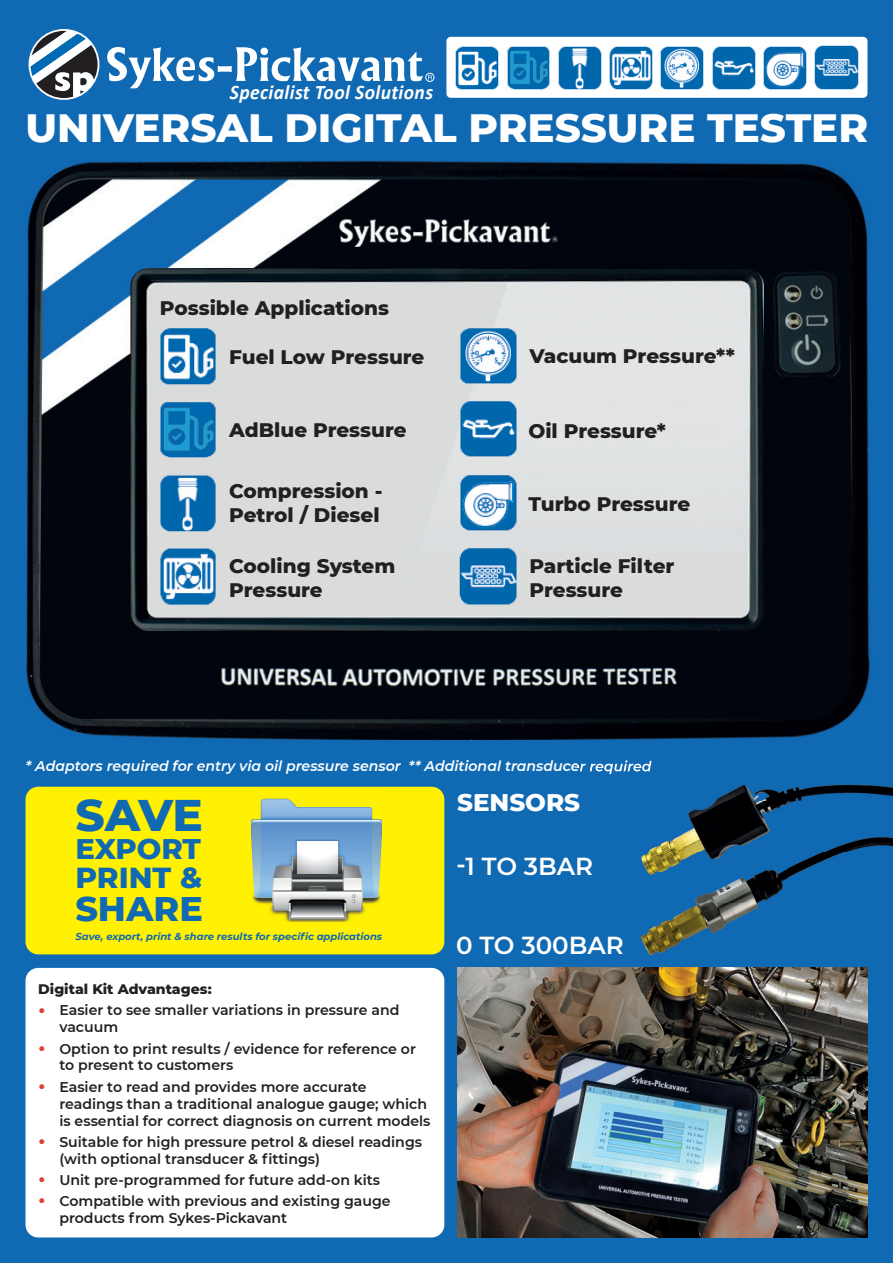
<style>
.page{position:relative;width:893px;height:1263px;background:#1069b3}
.page>*{position:absolute;margin:0;border:0;box-sizing:border-box;transform-origin:0 0}
.t1{font:800 45.3px "Montserrat";color:#1069b3}
.t2{font:800 40.35px "Montserrat";color:#fff}
.t3{font:800 34.95px "Montserrat";color:#1069b3}
.t4{font:800 29.55px "Montserrat";color:#1069b3}
.t5{font:800 29.1px "Montserrat";letter-spacing:-.005em;color:#1069b3}
.t6{font:600 24.6px "Montserrat";color:#fff}
.t7{font:800 24.6px "Montserrat";color:#fff}
.t8{font:italic 700 20.7px "Calibri";letter-spacing:.02em;color:#fff;scale:.95 1}
.t9{font:800 20.1px/24px "Montserrat";color:#231f20}
.t10{font:600 14.1px/17px "Montserrat";color:#231f20}
.t11{font:italic 600 14.1px "Montserrat";color:#fff}
.t12{font:800 14.1px "Montserrat";color:#231f20}
.t13{font:italic 700 10.05px "Montserrat";color:#1069b3}
.s1{font-size:22.5px;color:#dd3f32}
</style>
<div class="page">
<div style="left:446px;top:37px;width:421px;height:61px;background:#fff;border-radius:4px"></div>
<svg style="left:107px;top:47px;width:325px;height:41px"></svg>
<div style="left:425px;top:73px;width:9px;height:9px;border:1px solid #fff;border-radius:50%"></div>
<svg style="left:29px;top:30px;width:70px;height:69px"></svg>
<div style="left:29px;top:29px;width:70px;height:71px;border:2px solid #fff;border-radius:50%"></div>
<img style="left:507px;top:46px;width:43px;height:43px">
<img style="left:558px;top:46px;width:43px;height:43px">
<img style="left:609px;top:46px;width:44px;height:43px">
<img style="left:455px;top:46px;width:44px;height:43px">
<img style="left:712px;top:46px;width:43px;height:43px">
<img style="left:763px;top:46px;width:44px;height:43px">
<img style="left:661px;top:46px;width:43px;height:43px">
<img style="left:26px;top:160px;width:844px;height:580px">
<img style="left:815px;top:46px;width:44px;height:43px">
<img style="left:160px;top:401px;width:56px;height:57px">
<img style="left:160px;top:475px;width:56px;height:56px">
<img style="left:160px;top:548px;width:56px;height:57px">
<img style="left:160px;top:328px;width:56px;height:57px">
<img style="left:460px;top:401px;width:57px;height:56px">
<img style="left:460px;top:474px;width:57px;height:57px">
<img style="left:460px;top:327px;width:57px;height:57px">
<img style="left:459px;top:548px;width:58px;height:57px">
<div style="left:26px;top:968px;width:418px;height:269px;background:#fff;border-radius:13px"></div>
<div style="left:26px;top:787px;width:418px;height:167px;background:#fff101;border-radius:13px"></div>
<img style="left:251px;top:798px;width:131px;height:123px">
<img style="left:577px;top:706px;width:293px;height:34px">
<img style="left:577px;top:774px;width:316px;height:228px">
<img style="left:577px;top:760px;width:75px;height:14px">
<img style="left:457px;top:968px;width:410px;height:269px">
<h3 class="t8" style="left:230px;top:78px;width:215px">Specialist Tool Solutions</h3>
<h2 class="t2" style="left:26px;top:98px;width:844px">UNIVERSAL DIGITAL PRESSURE TESTER</h2>
<h3 class="t9" style="left:160px;top:295px;width:231px">Possible Applications</h3>
<h3 class="t9" style="left:229px;top:344px;width:197px">Fuel Low Pressure</h3>
<h3 class="t9" style="left:229px;top:417px;width:179px">AdBlue Pressure</h3>
<h3 class="t9" style="left:229px;top:477px;width:155px">Compression -<br>Petrol / Diesel</h3>
<h3 class="t9" style="left:229px;top:553px;width:168px">Cooling System<br>Pressure</h3>
<h3 class="t9" style="left:529px;top:343px;width:207px">Vacuum Pressure**</h3>
<h3 class="t9" style="left:528px;top:417px;width:139px">Oil Pressure*</h3>
<h3 class="t9" style="left:528px;top:491px;width:163px">Turbo Pressure</h3>
<h3 class="t9" style="left:529px;top:553px;width:147px">Particle Filter<br>Pressure</h3>
<p class="t11" style="left:26px;top:756px;width:627px">* Adaptors required for entry via oil pressure sensor ** Additional transducer required</p>
<h1 class="t1" style="left:75px;top:781px;width:129px">SAVE</h1>
<h3 class="t5" style="left:75px;top:828px;width:127px">EXPORT</h3>
<h3 class="t3" style="left:75px;top:883px;width:129px">SHARE</h3>
<h3 class="t4" style="left:75px;top:856px;width:128px">PRINT &amp;</h3>
<p class="t13" style="left:76px;top:929px;width:308px">Save, export, print &amp; share results for specific applications</p>
<p class="t12" style="left:38px;top:979px;width:175px">Digital Kit Advantages:</p>
<p class="t10" style="left:59px;top:1001px;width:342px;text-indent:-21px"><span class="s1">•</span> Easier to see smaller variations in pressure and vacuum</p>
<p class="t10" style="left:59px;top:1039px;width:358px;text-indent:-21px"><span class="s1">•</span> Option to print results / evidence for reference or to present to customers</p>
<p class="t10" style="left:59px;top:1077px;width:373px;text-indent:-21px"><span class="s1">•</span> Easier to read and provides more accurate readings than a traditional analogue gauge; which is essential for correct diagnosis on current models</p>
<p class="t10" style="left:59px;top:1132px;width:364px;text-indent:-21px"><span class="s1">•</span> Suitable for high pressure petrol &amp; diesel readings (with optional transducer &amp; fittings)</p>
<p class="t10" style="left:38px;top:1170px;width:343px"><span class="s1">•</span> Unit pre-programmed for future add-on kits</p>
<p class="t10" style="left:59px;top:1192px;width:333px;text-indent:-21px"><span class="s1">•</span> Compatible with previous and existing gauge products from Sykes-Pickavant</p>
<h3 class="t7" style="left:457px;top:784px;width:125px">SENSORS</h3>
<h3 class="t6" style="left:456px;top:849px;width:139px">-1 TO 3BAR</h3>
<h3 class="t6" style="left:456px;top:927px;width:169px">0 TO 300BAR</h3>
</div>
